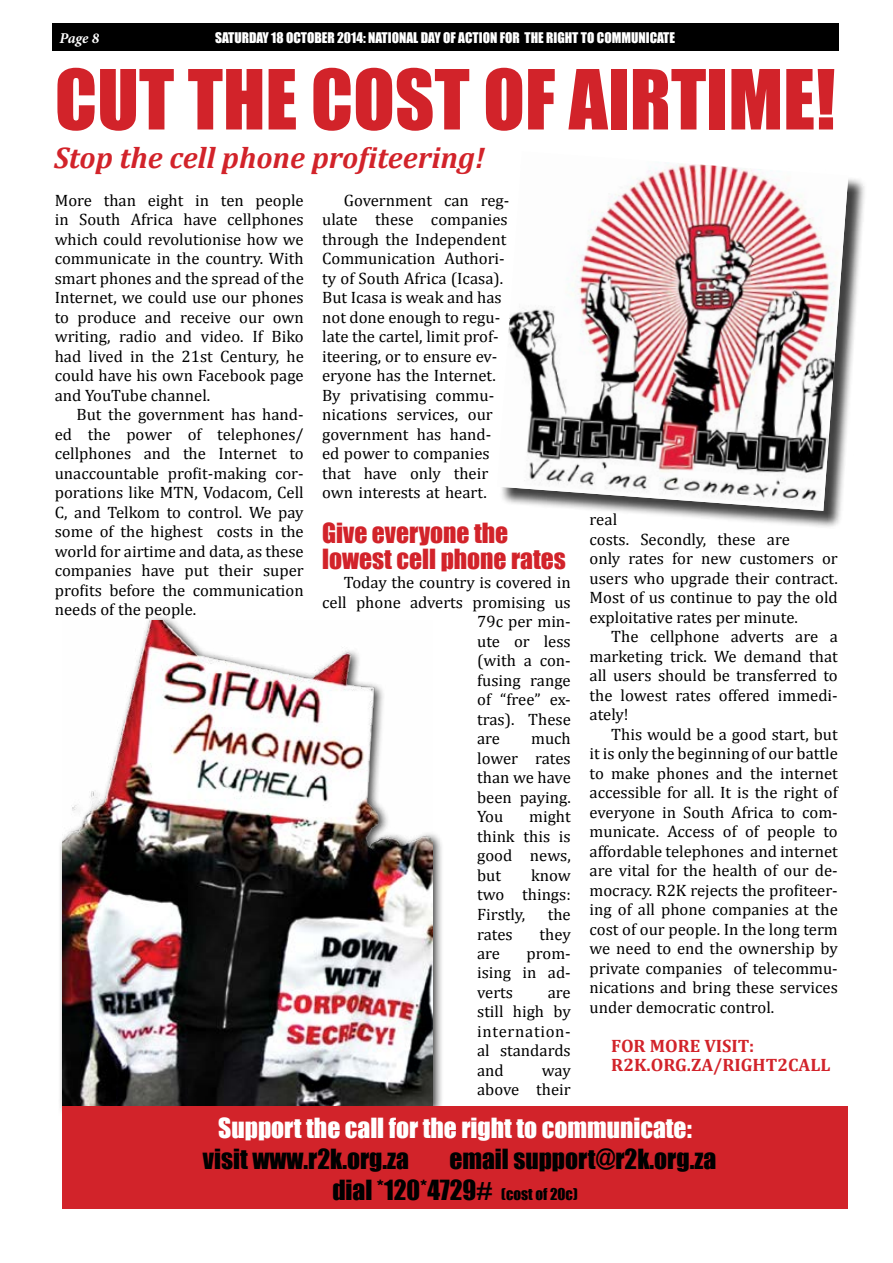
<style>
.page{position:relative;width:893px;height:1263px;background:#fff}
.page>*{position:absolute;margin:0;border:0;box-sizing:border-box;transform-origin:0 0}
.t1{font:76.5px "Impact";color:#d2232a}
.t2{font:italic 700 30px "Cambria";color:#d2232a}
.t3{font:25.5px/30.6px "Impact";color:#000}
.t4{font:25.5px "Impact";color:#fff}
.t5{font:25.5px/25.5px "Impact";color:#d2232a}
.t6{font:700 18px/19.5px "Cambria";color:#d2232a}
.t7{font:16.5px/19.5px "Cambria";color:#000;text-align:justify}
.t8{font:italic 700 15px "Minion Pro";color:#fff}
.t9{font:13.5px "Impact";color:#fff}
.s1{font-size:15px}
</style>
<div class="page">
<div style="left:52px;top:23px;width:786px;height:27px;background:#000"></div>
<div style="left:499px;top:154px;width:368px;height:375px;background:#000;opacity:.75"></div>
<img style="left:499px;top:154px;width:349px;height:357px">
<div style="left:58px;top:615px;width:386px;height:503px;background:#000;opacity:.75"></div>
<img style="left:62px;top:621px;width:370px;height:485px">
<div style="left:62px;top:1106px;width:786px;height:103px;background:#d2232a"></div>
<p class="t8" style="left:59px;top:28px;width:41px">Page 8</p>
<p class="t9" style="left:215px;top:27px;width:462px">SATURDAY 18 OCTOBER 2014: NATIONAL DAY OF ACTION FOR THE RIGHT TO COMMUNICATE</p>
<h1 class="t1" style="left:55px;top:40px;width:782px">CUT THE COST OF AIRTIME!</h1>
<h2 class="t2" style="left:54px;top:137px;width:432px">Stop the cell phone profiteering!</h2>
<p class="t7" style="left:55px;top:190px;width:251px">More than eight in ten people in South Africa have cellphones which could revolutionise how we communicate in the country. With smart phones and the spread of the Internet, we could use our phones to produce and receive our own writing, radio and video. If Biko had lived in the 21st Century, he could have his own Facebook page and YouTube channel.</p>
<p class="t7" style="left:55px;top:405px;width:251px;text-indent:22px">But the government has hand&shy;ed the power of telephones/ cellphones and the Internet to unaccountable profit-making cor&shy;porations like MTN, Vodacom, Cell C, and Telkom to control. We pay some of the highest costs in the world for airtime and data, as these companies have put their super profits before the communication needs of the people.</p>
<p class="t7" style="left:322px;top:190px;width:189px;text-align:left;text-indent:22px">Government can reg&shy;ulate these companies through the Independent<br>Communication Authori&shy;ty of South Africa (Icasa).<br>But Icasa is weak and has not done enough to regu&shy;late the cartel, limit prof&shy;iteering, or to ensure ev&shy;eryone has the Internet.<br>By privatising commu&shy;nications services, our government has hand&shy;ed power to companies that have only their own interests at heart.</p>
<h3 class="t5" style="left:322px;top:520px;width:245px">Give everyone the lowest cell phone rates</h3>
<p class="t7" style="left:344px;top:573px;width:228px">Today the country is covered in</p>
<p class="t7" style="left:322px;top:592px;width:250px">cell phone adverts promising us</p>
<p class="t7" style="left:477px;top:612px;width:95px">79c per min-</p>
<p class="t7" style="left:477px;top:631px;width:95px">ute or less</p>
<p class="t7" style="left:477px;top:651px;width:95px">(with a con-</p>
<p class="t7" style="left:477px;top:670px;width:95px">fusing range</p>
<p class="t7" style="left:477px;top:690px;width:95px">of “free” ex-</p>
<p class="t7" style="left:477px;top:709px;width:95px">tras). These</p>
<p class="t7" style="left:477px;top:729px;width:24px">are</p>
<p class="t7" style="left:477px;top:729px;width:95px;text-indent:54px">much lower rates than we have been paying.<br>You</p>
<p class="t7" style="left:477px;top:807px;width:95px;text-indent:52px">might think this is good news, but</p>
<p class="t7" style="left:477px;top:865px;width:95px;text-indent:54px">know two things:<br>Firstly,</p>
<p class="t7" style="left:548px;top:904px;width:24px">the</p>
<p class="t7" style="left:477px;top:924px;width:37px">rates</p>
<p class="t7" style="left:540px;top:924px;width:33px">they</p>
<p class="t7" style="left:477px;top:943px;width:24px">are</p>
<p class="t7" style="left:477px;top:943px;width:95px;text-indent:49px">prom&shy;ising in ad&shy;verts</p>
<p class="t7" style="left:477px;top:982px;width:95px;text-indent:71px">are still high by internation&shy;al standards and</p>
<p class="t7" style="left:477px;top:1060px;width:95px;text-align:right">way<br>above their</p>
<p class="t7" style="left:590px;top:510px;width:250px;text-align:left">real<br>costs. Secondly, these are<br>only rates for new customers or users who upgrade their contract.<br>Most of us continue to pay the old exploitative rates per minute.</p>
<p class="t7" style="left:590px;top:627px;width:250px;text-indent:22px">The cellphone adverts are a marketing trick. We demand that all users should be transferred to the lowest rates offered immedi&shy;ately!</p>
<p class="t7" style="left:590px;top:724px;width:250px;text-indent:22px">This would be a good start, but it is only the beginning of our battle to make phones and the internet accessible for all. It is the right of everyone in South Africa to com&shy;municate. Access of of people to affordable telephones and internet are vital for the health of our de&shy;mocracy. R2K rejects the profiteer&shy;ing of all phone companies at the cost of our people. In the long term we need to end the ownership by private companies of telecommu&shy;nications and bring these services under democratic control.</p>
<p class="t6" style="left:611px;top:1035px;width:221px">FOR MORE VISIT:<br>R2K.ORG.ZA/RIGHT2CALL</p>
<h3 class="t4" style="left:218px;top:1108px;width:475px">Support the call for the right to communicate:</h3>
<h3 class="t3" style="left:203px;top:1143px;width:208px">visit www.r2k.org.za</h3>
<h3 class="t3" style="left:332px;top:1143px;width:385px;text-indent:117px">email support@r2k.org.za dial *120*4729# <span class="s1">(cost of 20c)</span></h3>
</div>
